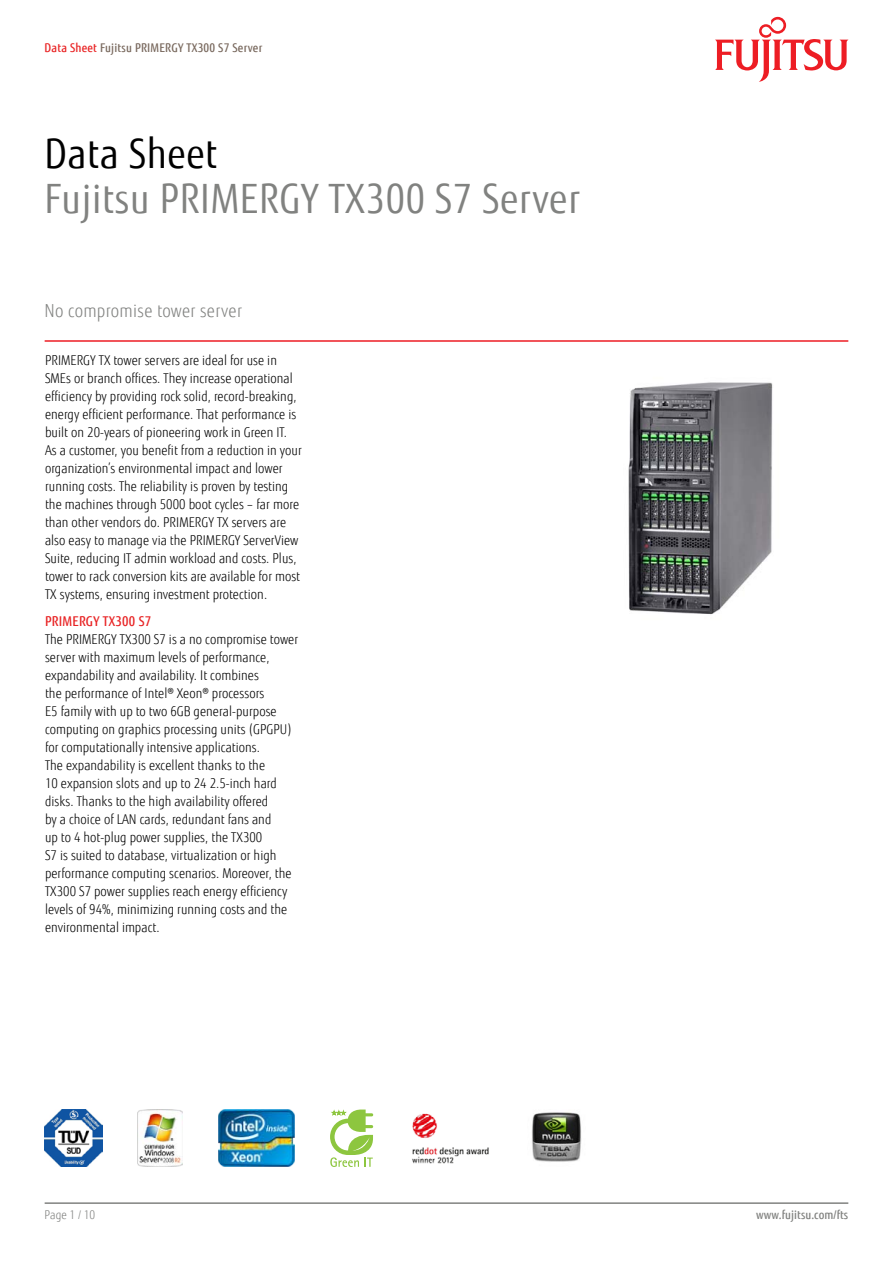
<style>
.page{position:relative;width:893px;height:1263px;background:#fff}
.page>*{position:absolute;margin:0;border:0;box-sizing:border-box;transform-origin:0 0}
.t1{font:40.5px "Fujitsu Sans";letter-spacing:.02em;color:#818280;scale:.9 1}
.t2{font:40.5px "Fujitsu Sans";letter-spacing:.02em;color:#000;scale:.9 1}
.t3{font:300 18px "Fujitsu Sans";letter-spacing:.02em;color:#818280;scale:.9 1}
.t4{font:300 13.5px/18px "Fujitsu Sans";letter-spacing:.005em;color:#000;scale:.9 1}
.t5{font:500 13.5px "Fujitsu Sans";letter-spacing:.02em;color:#e82425;scale:.9 1}
.t6{font:500 12px "Fujitsu Sans";letter-spacing:.02em;color:#79695e;scale:.9 1}
.t7{font:500 12px "Fujitsu Sans";letter-spacing:.005em;color:#818280;scale:.9 1}
.t8{font:300 12px "Fujitsu Sans";letter-spacing:.005em;color:#818280;scale:.9 1}
.s1{color:#e92425}
</style>
<div class="page">
<hr style="left:45px;top:1202px;width:803px;height:2px;background:#818280">
<hr style="left:45px;top:340px;width:803px;height:2px;background:#ed1d24">
<svg style="left:715px;top:17px;width:133px;height:65px"></svg>
<img style="left:628px;top:382px;width:145px;height:233px">
<img style="left:45px;top:1109px;width:57px;height:58px">
<img style="left:137px;top:1109px;width:46px;height:58px">
<img style="left:218px;top:1109px;width:77px;height:58px">
<svg style="left:330px;top:1109px;width:43px;height:58px"></svg>
<img style="left:412px;top:1113px;width:77px;height:51px">
<img style="left:532px;top:1112px;width:50px;height:50px">
<p class="t6" style="left:45px;top:40px;width:243px"><span class="s1">Data Sheet</span> Fujitsu PRIMERGY TX300 S7 Server</p>
<h1 class="t2" style="left:45px;top:130px;width:193px">Data Sheet</h1>
<h1 class="t1" style="left:45px;top:175px;width:596px">Fujitsu PRIMERGY TX300 S7 Server</h1>
<h2 class="t3" style="left:45px;top:300px;width:221px">No compromise tower server</h2>
<p class="t4" style="left:45px;top:351px;width:287px">PRIMERGY TX tower servers are ideal for use in SMEs or branch offices. They increase operational efficiency by providing rock solid, record-breaking, energy efficient performance. That performance is built on 20-years of pioneering work in Green IT.<br>As a customer, you benefit from a reduction in your organization’s environmental impact and lower running costs. The reliability is proven by testing the machines through 5000 boot cycles – far more than other vendors do. PRIMERGY TX servers are also easy to manage via the PRIMERGY ServerView Suite, reducing IT admin workload and costs. Plus, tower to rack conversion kits are available for most TX systems, ensuring investment protection.</p>
<p class="t5" style="left:45px;top:612px;width:120px">PRIMERGY TX300 S7</p>
<p class="t4" style="left:45px;top:630px;width:283px">The PRIMERGY TX300 S7 is a no compromise tower server with maximum levels of performance, expandability and availability. It combines<br>the performance of Intel® Xeon® processors<br>E5 family with up to two 6GB general-purpose computing on graphics processing units (GPGPU) for computationally intensive applications.<br>The expandability is excellent thanks to the<br>10 expansion slots and up to 24 2.5-inch hard disks. Thanks to the high availability offered<br>by a choice of LAN cards, redundant fans and<br>up to 4 hot-plug power supplies, the TX300<br>S7 is suited to database, virtualization or high performance computing scenarios. Moreover, the TX300 S7 power supplies reach energy efficiency levels of 94%, minimizing running costs and the environmental impact.</p>
<p class="t8" style="left:45px;top:1208px;width:58px">Page 1 / 10</p>
<p class="t7" style="left:756px;top:1208px;width:104px">www.fujitsu.com/fts</p>
</div>
